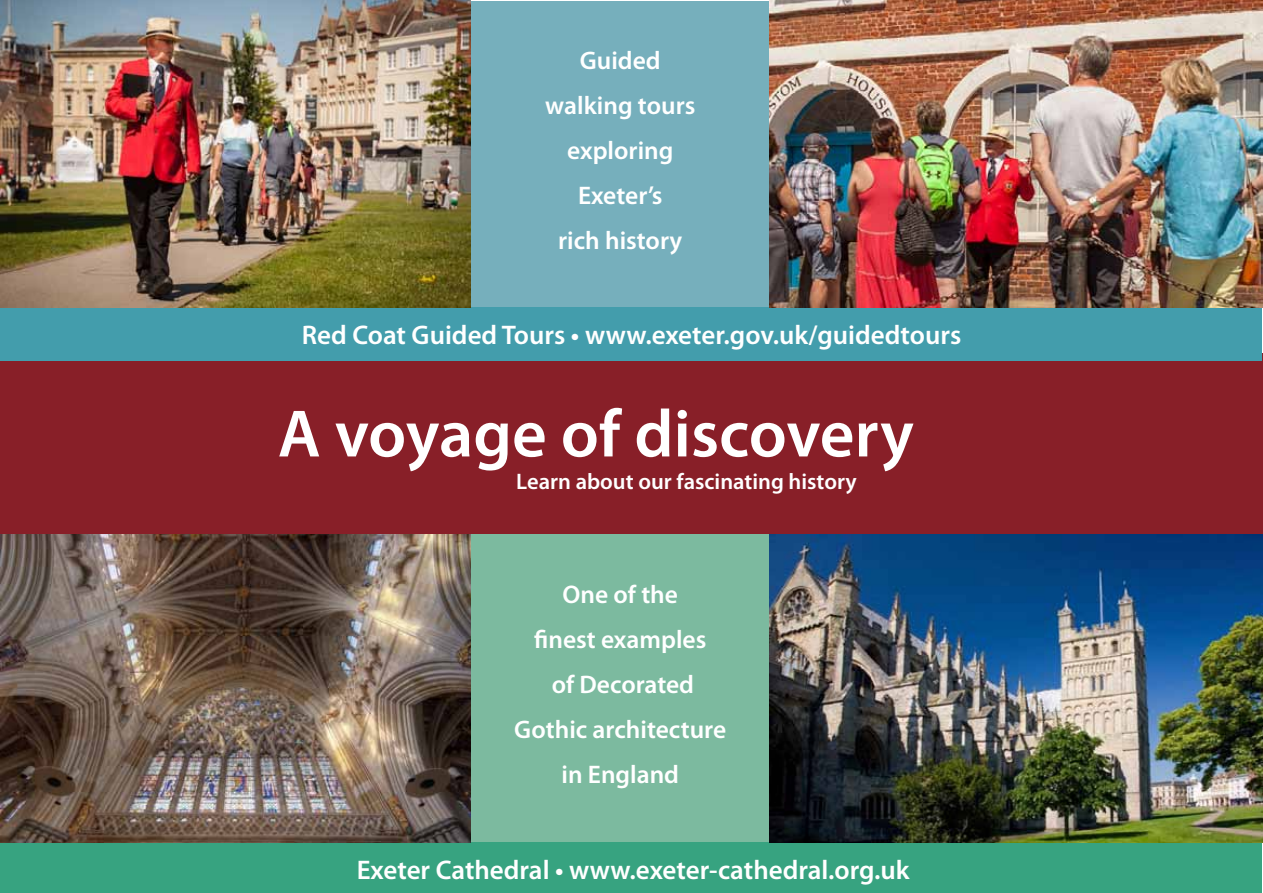
<style>
.page{position:relative;width:1263px;height:893px;background:#fff}
.page>*{position:absolute;margin:0;border:0;box-sizing:border-box;transform-origin:0 0}
.t1{font:600 67.5px "Myriad Pro";color:#fff}
.t2{font:600 27px "Myriad Pro";color:#fff}
.t3{font:600 25.5px/45px "Myriad Pro";color:#fff;text-align:center}
.t4{font:600 22.5px "Myriad Pro";color:#fff}
</style>
<div class="page">
<div style="left:0;top:353px;width:1262px;height:183px;background:#881f28"></div>
<div style="left:471px;top:1px;width:299px;height:322px;background:#76afbc"></div>
<div style="left:471px;top:534px;width:299px;height:323px;background:#7cba9f"></div>
<div style="left:1px;top:308px;width:1261px;height:53px;background:#439dac"></div>
<div style="left:1px;top:842px;width:1261px;height:51px;background:#37a380"></div>
<img style="left:1px;top:0;width:470px;height:308px">
<img style="left:1px;top:534px;width:470px;height:308px">
<img style="left:770px;top:0;width:492px;height:308px">
<img style="left:770px;top:534px;width:492px;height:308px">
<p class="t3" style="left:545px;top:37px;width:152px">Guided walking tours exploring<br>Exeter’s<br>rich history</p>
<p class="t2" style="left:302px;top:318px;width:661px">Red Coat Guided Tours • www.exeter.gov.uk/guidedtours</p>
<h1 class="t1" style="left:278px;top:391px;width:637px">A voyage of discovery</h1>
<p class="t4" style="left:516px;top:467px;width:342px">Learn about our fascinating history</p>
<p class="t3" style="left:514px;top:572px;width:213px">One of the<br>finest examples<br>of Decorated<br>Gothic architecture in England</p>
<p class="t2" style="left:357px;top:853px;width:554px">Exeter Cathedral • www.exeter-cathedral.org.uk</p>
</div>
